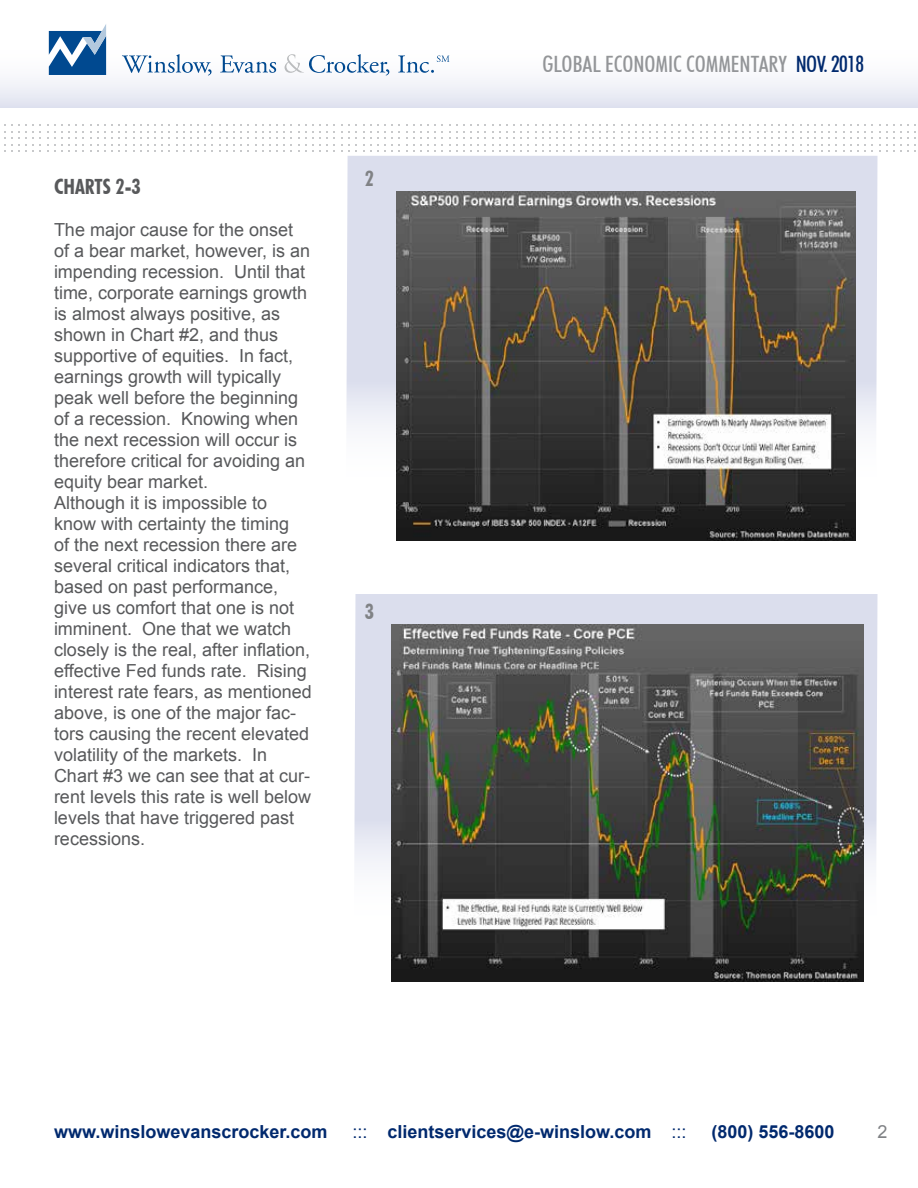
<style>
.page{position:relative;width:918px;height:1188px;background:#fff}
.page>*{position:absolute;margin:0;border:0;box-sizing:border-box;transform-origin:0 0}
.t1{font:500 condensed 22.5px "Futura BT";color:#939598}
.t2{font:700 condensed 21px "Futura BT";color:#58595b}
.t3{font:700 condensed 21px "Futura BT";color:#808285}
.t4{font:18px/21px "Arial";color:#58595b}
.t5{font:700 18px "Arial";color:#00296e}
.t6{font:18px "Arial";color:#808285}
.s1{color:#00296e}
.s2{font-weight:400}
</style>
<div class="page">
<svg style="left:370px;top:124px;width:30px;height:28px"></svg>
<svg style="left:413px;top:124px;width:23px;height:28px"></svg>
<svg style="left:456px;top:124px;width:23px;height:28px"></svg>
<svg style="left:499px;top:124px;width:23px;height:28px"></svg>
<svg style="left:542px;top:124px;width:23px;height:28px"></svg>
<svg style="left:578px;top:124px;width:30px;height:28px"></svg>
<svg style="left:621px;top:124px;width:30px;height:28px"></svg>
<svg style="left:664px;top:124px;width:30px;height:28px"></svg>
<svg style="left:11px;top:124px;width:23px;height:28px"></svg>
<svg style="left:54px;top:124px;width:23px;height:28px"></svg>
<svg style="left:97px;top:124px;width:23px;height:28px"></svg>
<svg style="left:133px;top:124px;width:30px;height:28px"></svg>
<svg style="left:176px;top:124px;width:30px;height:28px"></svg>
<svg style="left:219px;top:124px;width:30px;height:28px"></svg>
<svg style="left:262px;top:124px;width:30px;height:28px"></svg>
<svg style="left:305px;top:124px;width:30px;height:28px"></svg>
<svg style="left:348px;top:124px;width:9px;height:28px"></svg>
<svg style="left:721px;top:124px;width:23px;height:28px"></svg>
<svg style="left:757px;top:124px;width:30px;height:28px"></svg>
<svg style="left:800px;top:124px;width:30px;height:28px"></svg>
<svg style="left:843px;top:124px;width:30px;height:28px"></svg>
<svg style="left:886px;top:124px;width:30px;height:28px"></svg>
<div style="left:0;top:0;width:918px;height:108px;background:linear-gradient(to bottom,#fff,#ebecf5)"></div>
<svg style="left:49px;top:24px;width:57px;height:51px"></svg>
<svg style="left:122px;top:54px;width:90px;height:22px"></svg>
<svg style="left:220px;top:55px;width:56px;height:18px"></svg>
<svg style="left:285px;top:54px;width:104px;height:22px"></svg>
<svg style="left:398px;top:55px;width:51px;height:18px"></svg>
<svg style="left:346px;top:156px;width:532px;height:272px;background:#dcdfed"></svg>
<img style="left:396px;top:191px;width:460px;height:350px">
<svg style="left:354px;top:594px;width:524px;height:273px;background:#daddeb"></svg>
<img style="left:391px;top:625px;width:473px;height:357px">
<p class="t2" style="left:54px;top:174px;width:88px">CHARTS 2-3</p>
<p class="t4" style="left:54px;top:220px;width:259px">The major cause for the onset of a bear market, however, is an impending recession. Until that time, corporate earnings growth is almost always positive, as shown in Chart #2, and thus supportive of equities. In fact, earnings growth will typically peak well before the beginning of a recession. Knowing when the next recession will occur is therefore critical for avoiding an equity bear market.<br>Although it is impossible to know with certainty the timing<br>of the next recession there are several critical indicators that, based on past performance, give us comfort that one is not imminent. One that we watch closely is the real, after inflation, effective Fed funds rate. Rising interest rate fears, as mentioned above, is one of the major fac&shy;tors causing the recent elevated volatility of the markets. In<br>Chart #3 we can see that at cur&shy;rent levels this rate is well below levels that have triggered past recessions.</p>
<p class="t3" style="left:365px;top:166px;width:11px">2</p>
<p class="t3" style="left:365px;top:599px;width:11px">3</p>
<p class="t1" style="left:543px;top:51px;width:323px">GLOBAL ECONOMIC COMMENTARY <span class="s1">NOV. 2018</span></p>
<p class="t5" style="left:54px;top:1120px;width:275px">www.winslowevanscrocker.com</p>
<p class="t5" style="left:352px;top:1120px;width:336px"><span class="s2">:::</span> clientservices@e-winslow.com <span class="s2">:::</span></p>
<p class="t5" style="left:711px;top:1120px;width:125px">(800) 556-8600</p>
<p class="t6" style="left:878px;top:1120px;width:12px">2</p>
</div>
